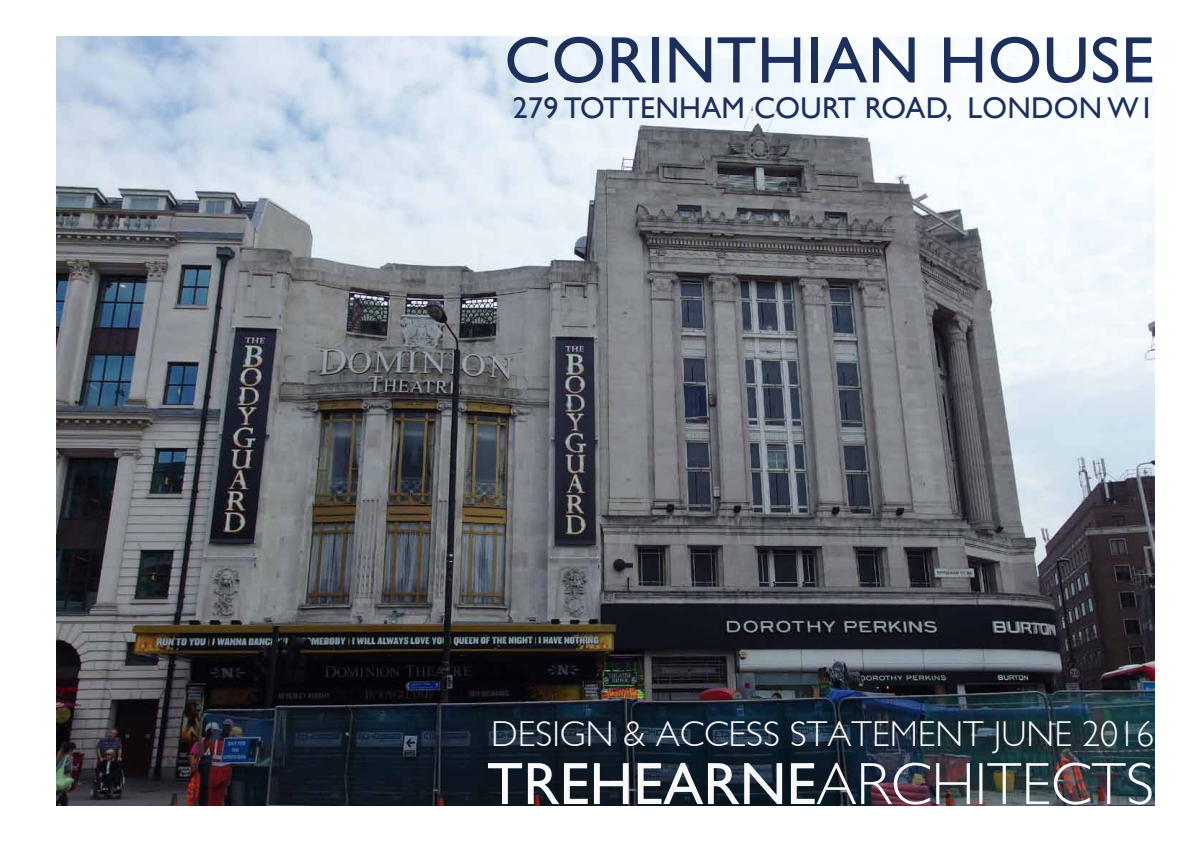
<style>
.page{position:relative;width:1191px;height:842px;background:#fff}
.page>*{position:absolute;margin:0;border:0;box-sizing:border-box;transform-origin:0 0}
.t1{font:66px "Gill Sans";letter-spacing:.01em;color:#1c2f5d}
.t2{font:300 60px "Gill Sans";color:#f9f9fa}
.t3{font:300 36px "Gill Sans";color:#f9f9fa}
.t4{font:30px "Gill Sans";letter-spacing:.01em;color:#1c2f5d}
.s1{font-weight:400}
</style>
<div class="page">
<img style="left:57px;top:37px;width:1097px;height:768px">
<h1 class="t1" style="left:504px;top:22px;width:651px">CORINTHIAN HOUSE</h1>
<p class="t4" style="left:513px;top:91px;width:642px">279 TOTTENHAM COURT ROAD, LONDON w1</p>
<p class="t3" style="left:491px;top:713px;width:664px">DESIGN &amp; ACCESS STATEMENT JUNE 2016</p>
<h2 class="t2" style="left:487px;top:749px;width:668px"><span class="s1">TREHEARNE</span>ARCHITECTS</h2>
</div>
